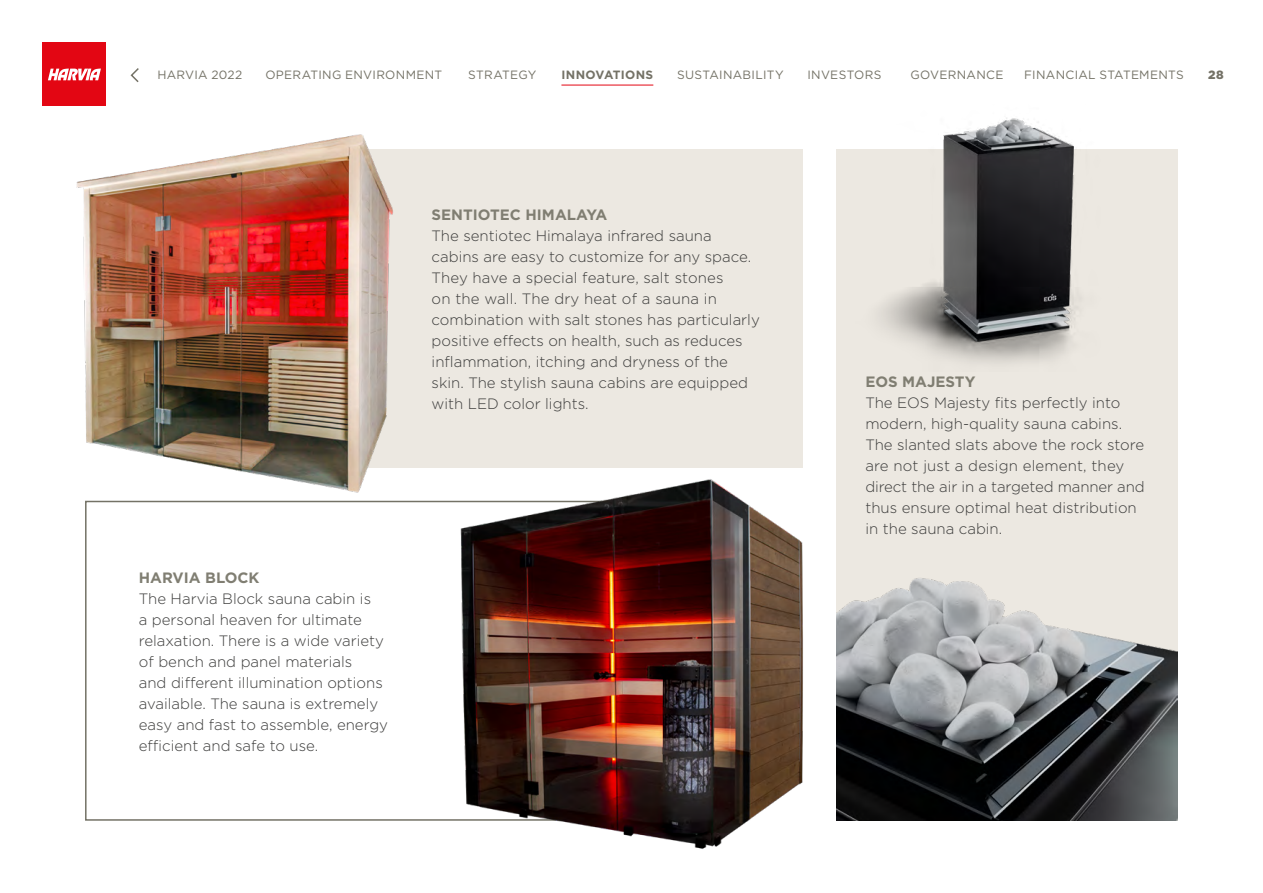
<style>
.page{position:relative;width:1263px;height:893px;background:#fff}
.page>*{position:absolute;margin:0;border:0;box-sizing:border-box;transform-origin:0 0}
.t1{font:300 15px/21px "Gotham";color:#3c3c3b}
.t2{font:700 15px "Gotham";color:#807e72}
.t3{font:12px "Gotham";letter-spacing:.025em;color:#747266}
.t4{font:700 12px "Gotham";letter-spacing:.025em;color:#747266}
.t5{font:900 12px "Gotham";color:#747266}
</style>
<div class="page">
<div style="left:323px;top:149px;width:479px;height:319px;background:#ece8e1"></div>
<div style="left:836px;top:149px;width:342px;height:672px;background:#ece8e1"></div>
<img style="left:879px;top:118px;width:202px;height:246px">
<img style="left:836px;top:578px;width:342px;height:243px">
<img style="left:438px;top:463px;width:365px;height:386px">
<img style="left:76px;top:134px;width:367px;height:384px">
<div style="left:43px;top:43px;width:63px;height:63px;background:#e30613"></div>
<svg style="left:48px;top:69px;width:53px;height:11px"></svg>
<svg style="left:130px;top:68px;width:9px;height:15px"></svg>
<hr style="left:561px;top:85px;width:92px;height:1px;background:#e30613">
<p class="t3" style="left:157px;top:67px;width:87px">HARVIA 2022</p>
<p class="t3" style="left:265px;top:67px;width:178px">OPERATING ENVIRONMENT</p>
<p class="t3" style="left:468px;top:67px;width:70px">STRATEGY</p>
<p class="t4" style="left:561px;top:67px;width:93px">INNOVATIONS</p>
<p class="t3" style="left:677px;top:67px;width:108px">SUSTAINABILITY</p>
<p class="t3" style="left:807px;top:67px;width:76px">INVESTORS</p>
<p class="t3" style="left:910px;top:67px;width:95px">GOVERNANCE</p>
<p class="t3" style="left:1024px;top:67px;width:161px">FINANCIAL STATEMENTS</p>
<p class="t5" style="left:1208px;top:66px;width:17px">28</p>
<p class="t2" style="left:432px;top:204px;width:177px">SENTIOTEC HIMALAYA</p>
<p class="t1" style="left:432px;top:224px;width:330px">The sentiotec Himalaya infrared sauna cabins are easy to customize for any space.<br>They have a special feature, salt stones<br>on the wall. The dry heat of a sauna in combination with salt stones has particularly positive effects on health, such as reduces inflammation, itching and dryness of the skin. The stylish sauna cabins are equipped with LED color lights.</p>
<p class="t2" style="left:139px;top:567px;width:122px">HARVIA BLOCK</p>
<p class="t1" style="left:139px;top:587px;width:251px">The Harvia Block sauna cabin is<br>a personal heaven for ultimate relaxation. There is a wide variety of bench and panel materials<br>and different illumination options available. The sauna is extremely easy and fast to assemble, energy efficient and safe to use.</p>
<p class="t2" style="left:865px;top:372px;width:112px">EOS MAJESTY</p>
<p class="t1" style="left:865px;top:392px;width:281px">The EOS Majesty fits perfectly into modern, high-quality sauna cabins.<br>The slanted slats above the rock store are not just a design element, they direct the air in a targeted manner and thus ensure optimal heat distribution in the sauna cabin.</p>
</div>
